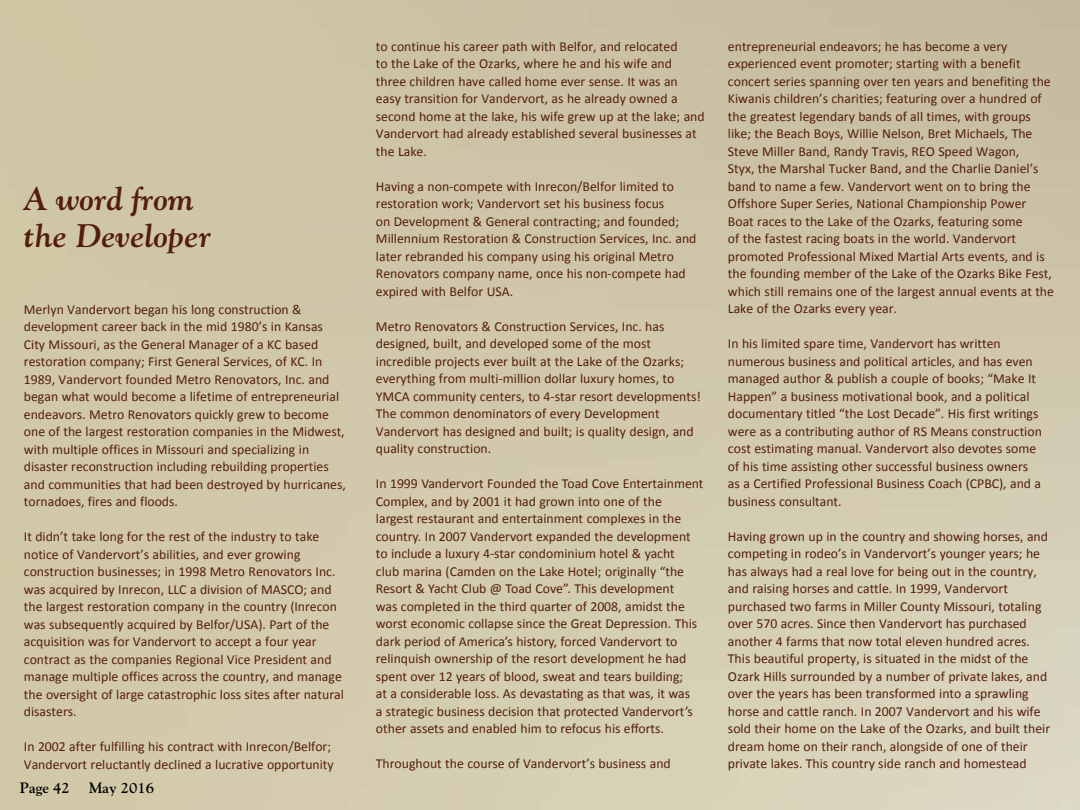
<style>
.page{position:relative;width:1080px;height:810px;background:#fff}
.page>*{position:absolute;margin:0;border:0;box-sizing:border-box;transform-origin:0 0}
.t1{font:italic 700 32.5px/36.2px "Goudy";color:#551e0c}
.t2{font:700 15px "Goudy";color:#000}
.t3{font:13.75px/17.5px "Calibri";color:#551e0c}
</style>
<div class="page">
<h1 class="t1" style="left:24px;top:180px;width:189px">A word from the Developer</h1>
<p class="t3" style="left:24px;top:300px;width:324px">Merlyn Vandervort began his long construction &amp; development career back in the mid 1980’s in Kansas City Missouri, as the General Manager of a KC based restoration company; First General Services, of KC. In 1989, Vandervort founded Metro Renovators, Inc. and began what would become a lifetime of entrepreneurial endeavors. Metro Renovators quickly grew to become one of the largest restoration companies in the Midwest, with multiple offices in Missouri and specializing in disaster reconstruction including rebuilding properties and communities that had been destroyed by hurricanes, tornadoes, fires and floods.</p>
<p class="t3" style="left:24px;top:527px;width:322px">It didn’t take long for the rest of the industry to take notice of Vandervort’s abilities, and ever growing construction businesses; in 1998 Metro Renovators Inc. was acquired by Inrecon, LLC a division of MASCO; and the largest restoration company in the country (Inrecon was subsequently acquired by Belfor/USA). Part of the acquisition was for Vandervort to accept a four year contract as the companies Regional Vice President and manage multiple offices across the country, and manage the oversight of large catastrophic loss sites after natural disasters.</p>
<p class="t3" style="left:24px;top:737px;width:311px">In 2002 after fulfilling his contract with Inrecon/Belfor;<br>Vandervort reluctantly declined a lucrative opportunity</p>
<p class="t2" style="left:20px;top:779px;width:51px">Page 42</p>
<p class="t2" style="left:89px;top:779px;width:67px">May 2016</p>
<p class="t3" style="left:376px;top:37px;width:330px">to continue his career path with Belfor, and relocated<br>to the Lake of the Ozarks, where he and his wife and three children have called home ever sense. It was an easy transition for Vandervort, as he already owned a second home at the lake, his wife grew up at the lake; and Vandervort had already established several businesses at the Lake.</p>
<p class="t3" style="left:376px;top:177px;width:322px">Having a non-compete with Inrecon/Belfor limited to restoration work; Vandervort set his business focus<br>on Development &amp; General contracting; and founded; Millennium Restoration &amp; Construction Services, Inc. and later rebranded his company using his original Metro Renovators company name, once his non-compete had expired with Belfor USA.</p>
<p class="t3" style="left:376px;top:317px;width:326px">Metro Renovators &amp; Construction Services, Inc. has designed, built, and developed some of the most incredible projects ever built at the Lake of the Ozarks; everything from multi-million dollar luxury homes, to YMCA community centers, to 4-star resort developments!<br>The common denominators of every Development Vandervort has designed and built; is quality design, and quality construction.</p>
<p class="t3" style="left:376px;top:474px;width:329px">In 1999 Vandervort Founded the Toad Cove Entertainment Complex, and by 2001 it had grown into one of the<br>largest restaurant and entertainment complexes in the country. In 2007 Vandervort expanded the development to include a luxury 4-star condominium hotel &amp; yacht<br>club marina (Camden on the Lake Hotel; originally “the Resort &amp; Yacht Club @ Toad Cove”. This development<br>was completed in the third quarter of 2008, amidst the worst economic collapse since the Great Depression. This dark period of America’s history, forced Vandervort to relinquish ownership of the resort development he had spent over 12 years of blood, sweat and tears building;<br>at a considerable loss. As devastating as that was, it was<br>a strategic business decision that protected Vandervort’s other assets and enabled him to refocus his efforts.</p>
<p class="t3" style="left:376px;top:754px;width:296px">Throughout the course of Vandervort’s business and</p>
<p class="t3" style="left:728px;top:37px;width:328px">entrepreneurial endeavors; he has become a very experienced event promoter; starting with a benefit concert series spanning over ten years and benefiting the Kiwanis children’s charities; featuring over a hundred of the greatest legendary bands of all times, with groups like; the Beach Boys, Willie Nelson, Bret Michaels, The Steve Miller Band, Randy Travis, REO Speed Wagon,<br>Styx, the Marshal Tucker Band, and the Charlie Daniel’s band to name a few. Vandervort went on to bring the Offshore Super Series, National Championship Power Boat races to the Lake of the Ozarks, featuring some<br>of the fastest racing boats in the world. Vandervort promoted Professional Mixed Martial Arts events, and is the founding member of the Lake of the Ozarks Bike Fest, which still remains one of the largest annual events at the Lake of the Ozarks every year.</p>
<p class="t3" style="left:728px;top:334px;width:315px">In his limited spare time, Vandervort has written numerous business and political articles, and has even managed author &amp; publish a couple of books; “Make It Happen” a business motivational book, and a political documentary titled “the Lost Decade”. His first writings were as a contributing author of RS Means construction cost estimating manual. Vandervort also devotes some of his time assisting other successful business owners as a Certified Professional Business Coach (CPBC), and a business consultant.</p>
<p class="t3" style="left:728px;top:527px;width:324px">Having grown up in the country and showing horses, and competing in rodeo’s in Vandervort’s younger years; he has always had a real love for being out in the country, and raising horses and cattle. In 1999, Vandervort purchased two farms in Miller County Missouri, totaling over 570 acres. Since then Vandervort has purchased another 4 farms that now total eleven hundred acres.<br>This beautiful property, is situated in the midst of the Ozark Hills surrounded by a number of private lakes, and over the years has been transformed into a sprawling horse and cattle ranch. In 2007 Vandervort and his wife sold their home on the Lake of the Ozarks, and built their dream home on their ranch, alongside of one of their private lakes. This country side ranch and homestead</p>
</div>
